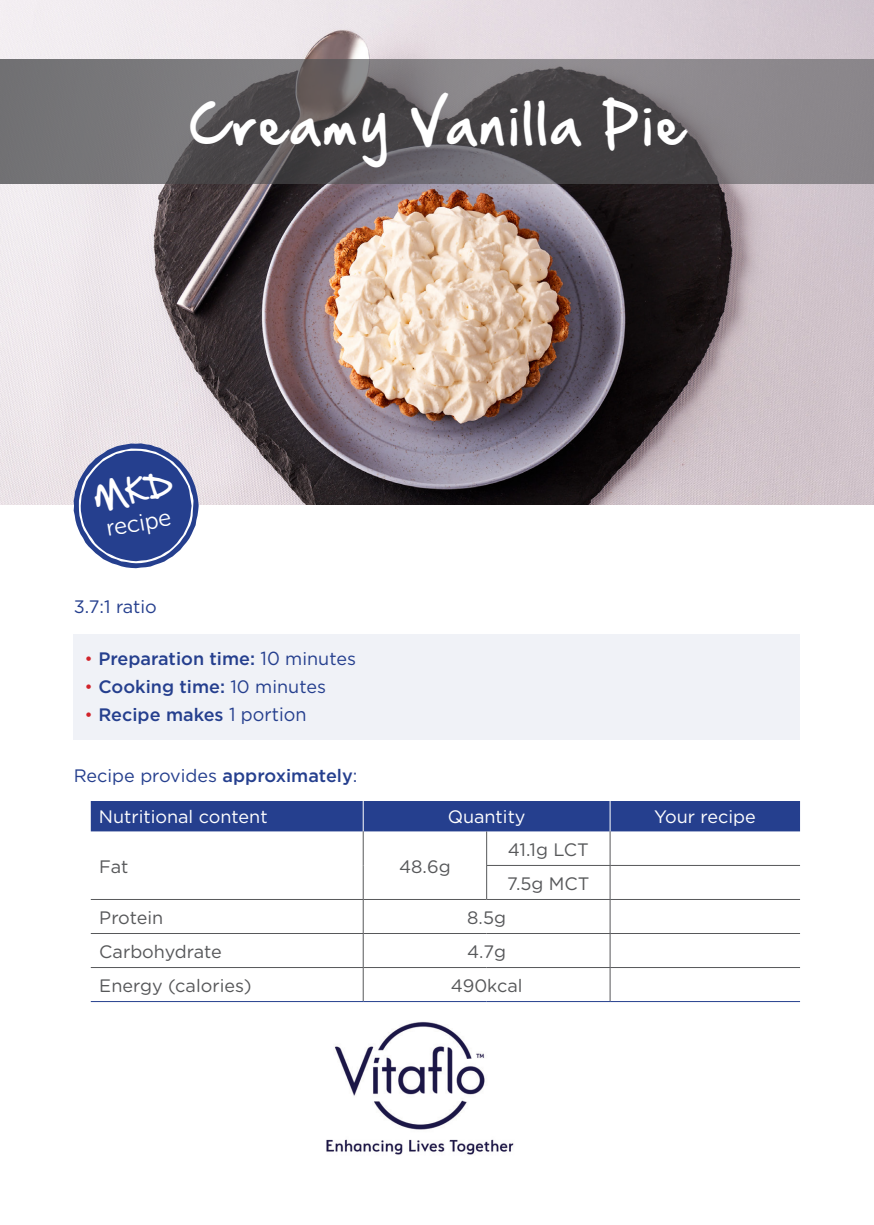
<style>
.page{position:relative;width:874px;height:1225px;background:#fff}
.page>*{position:absolute;margin:0;border:0;box-sizing:border-box;transform-origin:0 0}
.t1{font:48px "Hand Of Sean";letter-spacing:.08em;color:#fff;scale:.8 1}
.t2{font:23.8px "Museo Sans Rounded 300";color:#fff}
.t3{font:500 18px "Gotham";color:#253f8e}
.t4{font:18px "Gotham";color:#57585a}
.t5{font:18px "Gotham";color:#253f8e}
.t6{font:18px "Gotham";color:#fff}
.t7{font:18px "Gotham Rounded";color:#57585a}
.s1{font-weight:300;color:#d1232a}
.s2{font-weight:400;font-size:18.8px}
.s3{font-weight:400}
.s4{font-weight:500}
</style>
<div class="page">
<img style="left:0;top:0;width:873px;height:505px">
<div style="left:74px;top:634px;width:725px;height:106px;background:#f0f2f7"></div>
<svg style="left:0;top:60px;width:873px;height:124px"></svg>
<div style="left:91px;top:801px;width:708px;height:30px;background:#253f8e"></div>
<hr style="left:362px;top:801px;width:1px;height:30px;background:#fff">
<hr style="left:609px;top:801px;width:1px;height:30px;background:#fff">
<hr style="left:362px;top:831px;width:1px;height:34px;background:#57585a">
<hr style="left:486px;top:831px;width:1px;height:34px;background:#57585a">
<hr style="left:609px;top:831px;width:1px;height:34px;background:#57585a">
<hr style="left:362px;top:865px;width:1px;height:34px;background:#57585a">
<hr style="left:486px;top:866px;width:1px;height:33px;background:#57585a">
<hr style="left:609px;top:866px;width:1px;height:33px;background:#57585a">
<hr style="left:362px;top:900px;width:1px;height:33px;background:#57585a">
<hr style="left:609px;top:900px;width:1px;height:33px;background:#57585a">
<hr style="left:362px;top:934px;width:1px;height:33px;background:#57585a">
<hr style="left:609px;top:934px;width:1px;height:33px;background:#57585a">
<hr style="left:362px;top:968px;width:1px;height:33px;background:#57585a">
<hr style="left:609px;top:968px;width:1px;height:33px;background:#57585a">
<hr style="left:486px;top:865px;width:123px;height:1px;background:#57585a">
<hr style="left:609px;top:865px;width:190px;height:1px;background:#57585a">
<hr style="left:91px;top:899px;width:272px;height:1px;background:#57585a">
<hr style="left:363px;top:899px;width:123px;height:1px;background:#57585a">
<hr style="left:486px;top:899px;width:123px;height:1px;background:#57585a">
<hr style="left:609px;top:899px;width:190px;height:1px;background:#57585a">
<hr style="left:91px;top:933px;width:272px;height:1px;background:#57585a">
<hr style="left:363px;top:933px;width:123px;height:1px;background:#57585a">
<hr style="left:486px;top:933px;width:123px;height:1px;background:#57585a">
<hr style="left:609px;top:933px;width:190px;height:1px;background:#57585a">
<hr style="left:91px;top:967px;width:272px;height:1px;background:#57585a">
<hr style="left:609px;top:967px;width:190px;height:1px;background:#57585a">
<hr style="left:363px;top:967px;width:123px;height:1px;background:#57585a">
<hr style="left:486px;top:967px;width:123px;height:1px;background:#57585a">
<hr style="left:91px;top:1001px;width:272px;height:1px;background:#253f8e">
<hr style="left:363px;top:1001px;width:123px;height:1px;background:#253f8e">
<hr style="left:486px;top:1001px;width:123px;height:1px;background:#253f8e">
<hr style="left:609px;top:1001px;width:190px;height:1px;background:#253f8e">
<img style="left:326px;top:1021px;width:188px;height:134px">
<svg style="left:74px;top:443px;width:124px;height:125px"></svg>
<p class="t1" style="left:189px;top:82px;width:620px">Creamy Vanilla Pie</p>
<p class="t2" style="left:104px;top:516px;width:67px;rotate:-10deg">recipe</p>
<p class="t5" style="left:74px;top:594px;width:85px">3.7:1 ratio</p>
<p class="t3" style="left:85px;top:646px;width:273px"><span class="s1">•</span> Preparation time: <span class="s2">10</span> <span class="s3">minutes</span></p>
<p class="t3" style="left:85px;top:674px;width:243px"><span class="s1">•</span> Cooking time: <span class="s3">10 minutes</span></p>
<p class="t3" style="left:85px;top:702px;width:223px"><span class="s1">•</span> Recipe makes <span class="s2">1 portion</span></p>
<p class="t5" style="left:74px;top:764px;width:285px">Recipe provides <span class="s4">approximately</span>:</p>
<p class="t6" style="left:99px;top:805px;width:170px">Nutritional content</p>
<p class="t6" style="left:447px;top:805px;width:79px">Quantity</p>
<p class="t6" style="left:654px;top:805px;width:103px">Your recipe</p>
<p class="t4" style="left:99px;top:854px;width:30px">Fat</p>
<p class="t4" style="left:399px;top:854px;width:53px">48.6g</p>
<p class="t4" style="left:507px;top:837px;width:82px">41.1g LCT</p>
<p class="t4" style="left:507px;top:871px;width:84px">7.5g MCT</p>
<p class="t4" style="left:99px;top:905px;width:66px">Protein</p>
<p class="t7" style="left:467px;top:905px;width:40px">8.5g</p>
<p class="t4" style="left:99px;top:939px;width:124px">Carbohydrate</p>
<p class="t7" style="left:467px;top:939px;width:40px">4.7g</p>
<p class="t7" style="left:99px;top:973px;width:154px">Energy (calories)</p>
<p class="t7" style="left:450px;top:973px;width:73px">490kcal</p>
</div>
